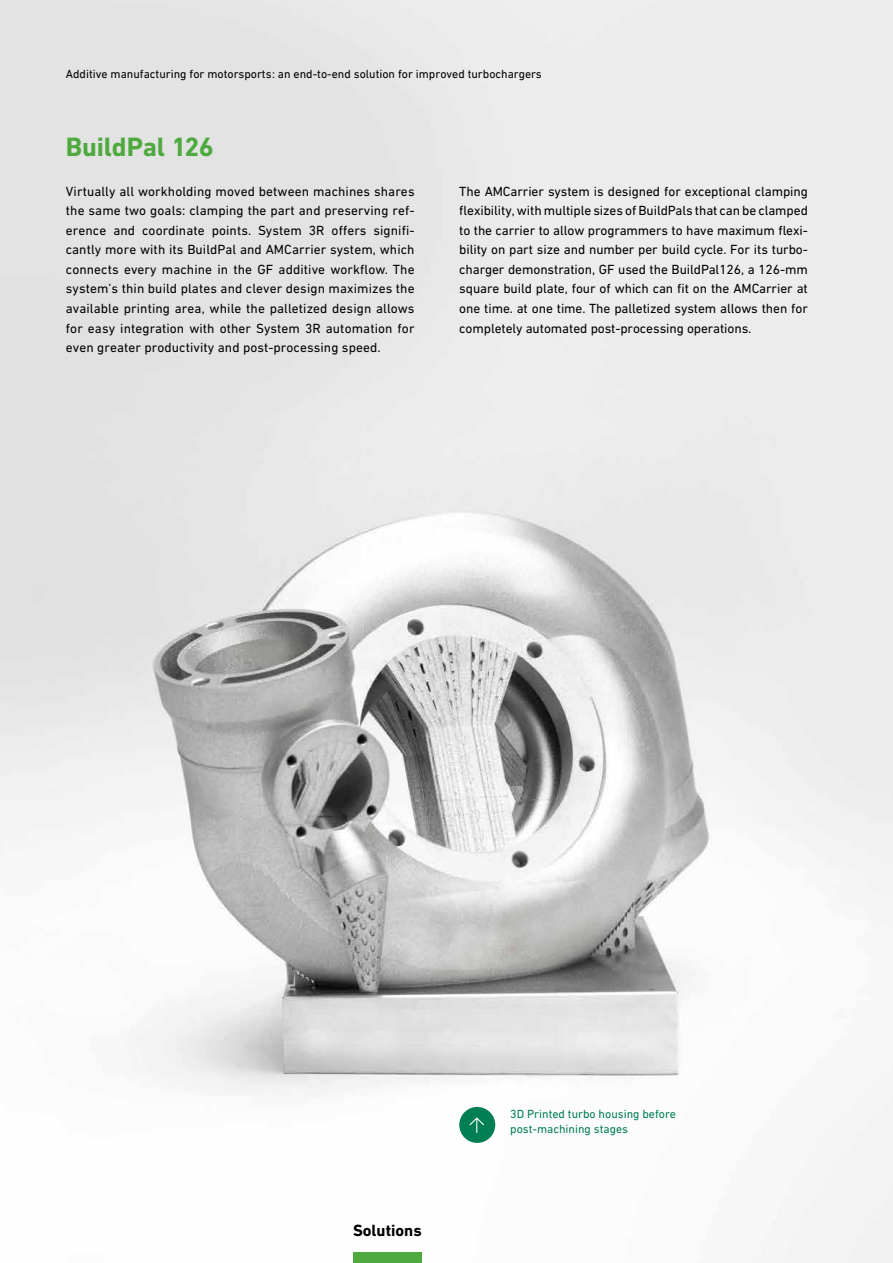
<style>
.page{position:relative;width:893px;height:1263px;background:#fff}
.page>*{position:absolute;margin:0;border:0;box-sizing:border-box;transform-origin:0 0}
.t1{font:700 27px "DIN Next W1 G";letter-spacing:-.01em;color:#4ea93f}
.t2{font:700 16.5px "DIN Next W1 G";color:#000}
.t3{font:13.5px/19.5px "DIN Next W1 G";color:#000;text-align:justify}
.t4{font:12px "DIN Next W1 G";color:#000}
.t5{font:12px/14.2px "DIN Next W1 G";color:#007e54}
</style>
<div class="page">
<img style="left:0;top:0;width:893px;height:1263px">
<svg style="left:459px;top:1107px;width:36px;height:36px"></svg>
<div style="left:353px;top:1253px;width:69px;height:10px;background:#4ea93f"></div>
<p class="t4" style="left:66px;top:67px;width:477px">Additive manufacturing for motorsports: an end-to-end solution for improved turbochargers</p>
<h1 class="t1" style="left:66px;top:131px;width:150px">BuildPal 126</h1>
<p class="t3" style="left:66px;top:181px;width:350px">Virtually all workholding moved between machines shares the same two goals: clamping the part and preserving ref&shy;erence and coordinate points. System 3R offers signifi&shy;cantly more with its BuildPal and AMCarrier system, which connects every machine in the GF additive workflow. The system’s thin build plates and clever design maximizes the available printing area, while the palletized design allows for easy integration with other System 3R automation for even greater productivity and post-processing speed.</p>
<p class="t3" style="left:459px;top:181px;width:350px">The AMCarrier system is designed for exceptional clamping flexibility, with multiple sizes of BuildPals that can be clamped to the carrier to allow programmers to have maximum flexi&shy;bility on part size and number per build cycle. For its turbo&shy;charger demonstration, GF used the BuildPal126, a 126-mm square build plate, four of which can fit on the AMCarrier at one time. at one time. The palletized system allows then for completely automated post-processing operations.</p>
<p class="t2" style="left:353px;top:1221px;width:70px">Solutions</p>
<p class="t5" style="left:510px;top:1107px;width:167px">3D Printed turbo housing before post-machining stages</p>
</div>
